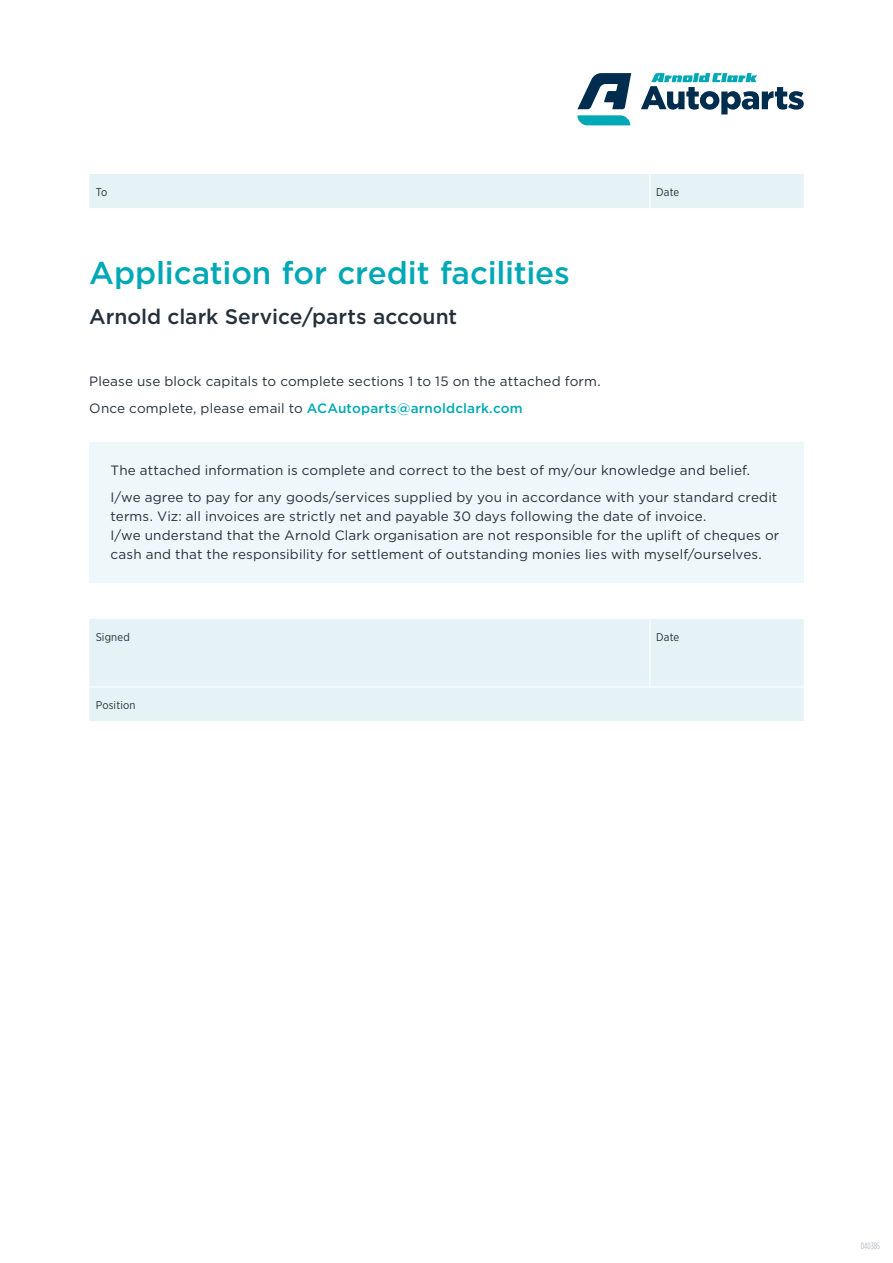
<style>
.page{position:relative;width:893px;height:1263px;background:#fff}
.page>*{position:absolute;margin:0;border:0;box-sizing:border-box;transform-origin:0 0}
.t1{font:500 31.5px "Gotham";letter-spacing:-.005em;color:#00a8b5}
.t2{font:500 21px "Gotham";color:#25303b}
.t3{font:13.5px/27.5px "Gotham";letter-spacing:.01em;color:#25303b}
.t4{font:11.25px "Gotham Narrow";letter-spacing:.01em;color:#25303b}
.t5{font:300 9px "Gotham Condensed";letter-spacing:.03em;color:#999ea8}
.s1{font-weight:500;color:#00a8b5}
</style>
<div class="page">
<div style="left:89px;top:442px;width:715px;height:56px;background:#eef7f9"></div>
<div style="left:89px;top:470px;width:715px;height:113px;background:#eef7f9"></div>
<div style="left:89px;top:619px;width:715px;height:102px;background:#e5f3f6"></div>
<hr style="left:89px;top:687px;width:561px;height:1px;background:#fff">
<hr style="left:650px;top:687px;width:154px;height:1px;background:#fff">
<hr style="left:649px;top:619px;width:1px;height:68px;background:#fff">
<div style="left:89px;top:174px;width:715px;height:34px;background:#e5f3f6"></div>
<hr style="left:649px;top:174px;width:1px;height:34px;background:#fff">
<svg style="left:577px;top:115px;width:53px;height:10px"></svg>
<svg style="left:577px;top:73px;width:54px;height:36px"></svg>
<svg style="left:641px;top:73px;width:163px;height:41px"></svg>
<p class="t4" style="left:96px;top:185px;width:13px">To</p>
<p class="t4" style="left:656px;top:185px;width:25px">Date</p>
<h1 class="t1" style="left:89px;top:252px;width:482px">Application for credit facilities</h1>
<h2 class="t2" style="left:89px;top:303px;width:369px">Arnold clark Service/parts account</h2>
<p class="t3" style="left:89px;top:367px;width:513px">Please use block capitals to complete sections 1 to 15 on the attached form.<br>Once complete, please email to <span class="s1">ACAutoparts@arnoldclark.com</span></p>
<p class="t3" style="left:111px;top:456px;width:668px">The attached information is complete and correct to the best of my/our knowledge and belief.<br>I/we agree to pay for any goods/services supplied by you in accordance with your standard credit</p>
<p class="t3" style="left:111px;top:506px;width:670px;line-height:18.9px">terms. Viz: all invoices are strictly net and payable 30 days following the date of invoice.<br>I/we understand that the Arnold Clark organisation are not responsible for the uplift of cheques or cash and that the responsibility for settlement of outstanding monies lies with myself/ourselves.</p>
<p class="t4" style="left:96px;top:630px;width:36px">Signed</p>
<p class="t4" style="left:656px;top:630px;width:25px">Date</p>
<p class="t4" style="left:96px;top:697px;width:41px">Position</p>
<p class="t5" style="left:861px;top:1241px;width:21px">040385</p>
</div>
